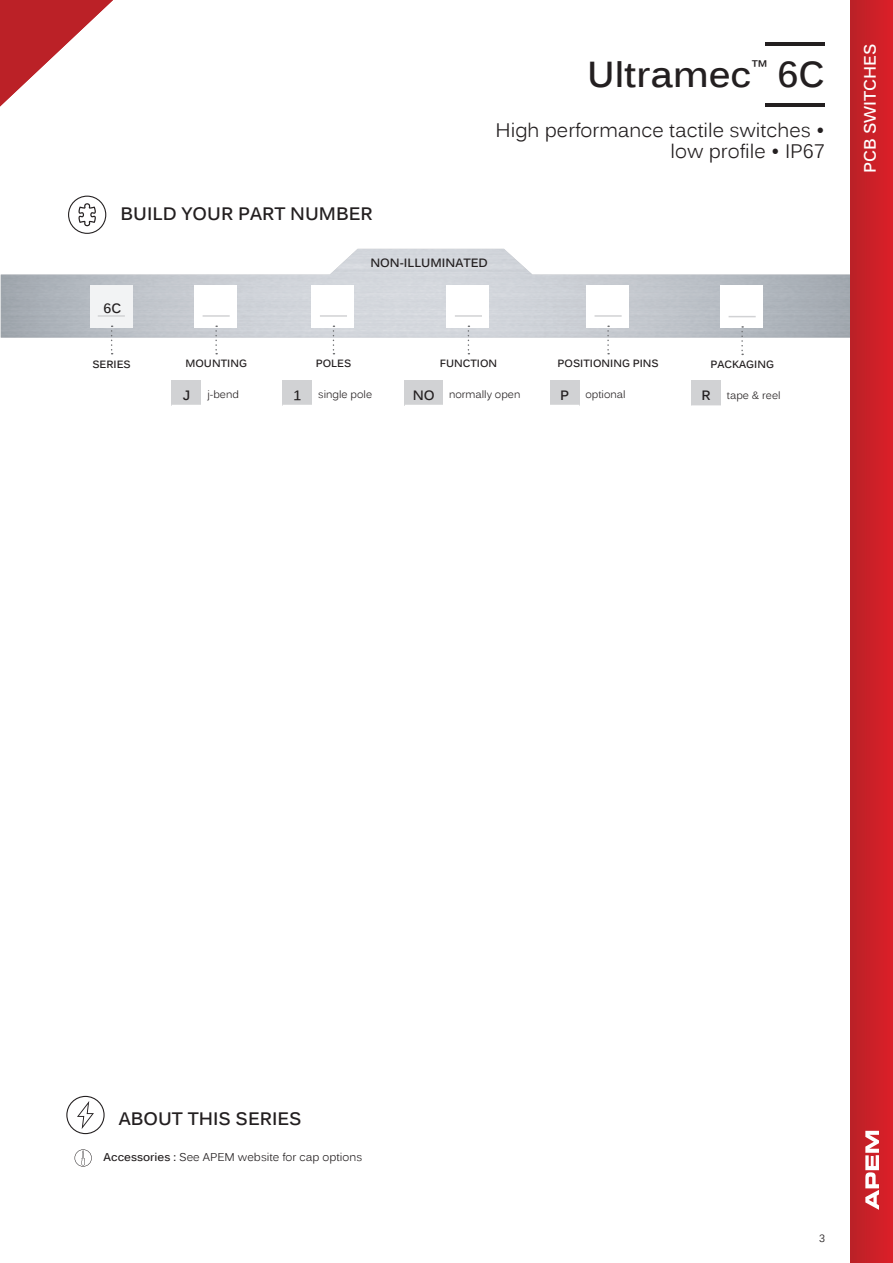
<style>
.page{position:relative;width:893px;height:1263px;background:#fff}
.page>*{position:absolute;margin:0;border:0;box-sizing:border-box;transform-origin:0 0}
.t1{font:700 36px "Kalinga";color:#231f20}
.t2{font:19.5px "Kalinga";color:#231f20}
.t3{font:700 18px "Kalinga";color:#231f20}
.t4{font:700 16.5px "Kalinga";color:#fff}
.t5{font:700 13.5px "Kalinga";color:#231f20}
.t6{font:700 12px "Kalinga";color:#231f20}
.About_this_series{font:11.25px "Kalinga";color:#231f20}
.t7{font:700 10.5px "Kalinga";color:#231f20}
.t8{font:10.5px "Kalinga";color:#231f20}
.s1{font-weight:700}
</style>
<div class="page">
<svg style="left:0;top:0;width:113px;height:106px"></svg>
<svg style="left:68px;top:196px;width:38px;height:38px"></svg>
<div style="left:90px;top:285px;width:43px;height:42px;background:#f2f3f4"></div>
<svg style="left:111px;top:326px;width:2px;height:28px"></svg>
<hr style="left:98px;top:315px;width:27px;height:2px;background:#d1d2d4">
<div style="left:172px;top:380px;width:29px;height:25px;background:#d1d2d4"></div>
<svg style="left:215px;top:326px;width:2px;height:28px"></svg>
<hr style="left:203px;top:315px;width:27px;height:2px;background:#d1d2d4">
<div style="left:282px;top:380px;width:30px;height:25px;background:#d1d2d4"></div>
<svg style="left:333px;top:326px;width:1px;height:28px"></svg>
<hr style="left:320px;top:315px;width:27px;height:2px;background:#d1d2d4">
<div style="left:691px;top:381px;width:30px;height:25px;background:#d1d2d4"></div>
<hr style="left:691px;top:405px;width:30px;height:2px;background:#fff">
<svg style="left:741px;top:326px;width:2px;height:29px"></svg>
<svg style="left:729px;top:316px;width:27px;height:1px"></svg>
<div style="left:405px;top:380px;width:38px;height:25px;background:#d1d2d4"></div>
<svg style="left:468px;top:326px;width:1px;height:28px"></svg>
<hr style="left:455px;top:315px;width:27px;height:2px;background:#d1d2d4">
<div style="left:550px;top:380px;width:29px;height:25px;background:#d1d2d4"></div>
<svg style="left:607px;top:326px;width:2px;height:28px"></svg>
<hr style="left:594px;top:315px;width:28px;height:2px;background:#d1d2d4">
<svg style="left:66px;top:1096px;width:39px;height:38px"></svg>
<svg style="left:75px;top:1149px;width:17px;height:17px"></svg>
<hr style="left:766px;top:103px;width:59px;height:3px;background:#231f20">
<hr style="left:766px;top:43px;width:59px;height:3px;background:#231f20">
<div style="left:850px;top:0;width:43px;height:1263px;background:linear-gradient(to right,#b92127,#dc1f28)"></div>
<svg style="left:865px;top:1131px;width:14px;height:79px"></svg>
<p class="t1" style="left:587px;top:51px;width:239px">Ultramec<sup>™</sup> 6C</p>
<p class="t2" style="left:496px;top:118px;width:331px">High performance tactile switches •</p>
<p class="t2" style="left:671px;top:139px;width:156px">low profile • IP67</p>
<p class="t3" style="left:120px;top:202px;width:254px">BUILD YOUR PART NUMBER</p>
<p class="t6" style="left:370px;top:255px;width:119px">NON-ILLUMINATED</p>
<p class="t5" style="left:103px;top:299px;width:19px">6C</p>
<p class="t7" style="left:92px;top:357px;width:40px">SERIES</p>
<p class="t7" style="left:185px;top:357px;width:63px">MOUNTING</p>
<p class="t5" style="left:183px;top:386px;width:9px">J</p>
<p class="t8" style="left:207px;top:388px;width:33px">j-bend</p>
<p class="t7" style="left:316px;top:357px;width:37px">POLES</p>
<p class="t5" style="left:293px;top:386px;width:9px">1</p>
<p class="t8" style="left:318px;top:388px;width:55px">single pole</p>
<p class="t7" style="left:440px;top:357px;width:59px">FUNCTION</p>
<p class="t5" style="left:413px;top:386px;width:24px">NO</p>
<p class="t8" style="left:449px;top:388px;width:73px">normally open</p>
<p class="t7" style="left:558px;top:357px;width:103px">POSITIONING PINS</p>
<p class="t5" style="left:560px;top:386px;width:11px">P</p>
<p class="t8" style="left:585px;top:388px;width:42px">optional</p>
<p class="t7" style="left:710px;top:357px;width:65px">PACKAGING</p>
<p class="t5" style="left:701px;top:387px;width:11px">R</p>
<p class="t8" style="left:727px;top:388px;width:55px">tape &amp; reel</p>
<h3 class="t4" style="left:859px;top:173px;width:131px;rotate:-90deg">PCB SWITCHES</h3>
<h3 class="t4" style="left:859px;top:194px;width:57px;rotate:-90deg">PANEL</h3>
<p class="t3" style="left:119px;top:1107px;width:184px">ABOUT THIS SERIES</p>
<p class="About_this_series" style="left:104px;top:1150px;width:260px"><span class="s1">Accessories :</span> See APEM website for cap options</p>
<p class="t8" style="left:819px;top:1231px;width:7px">3</p>
</div>
